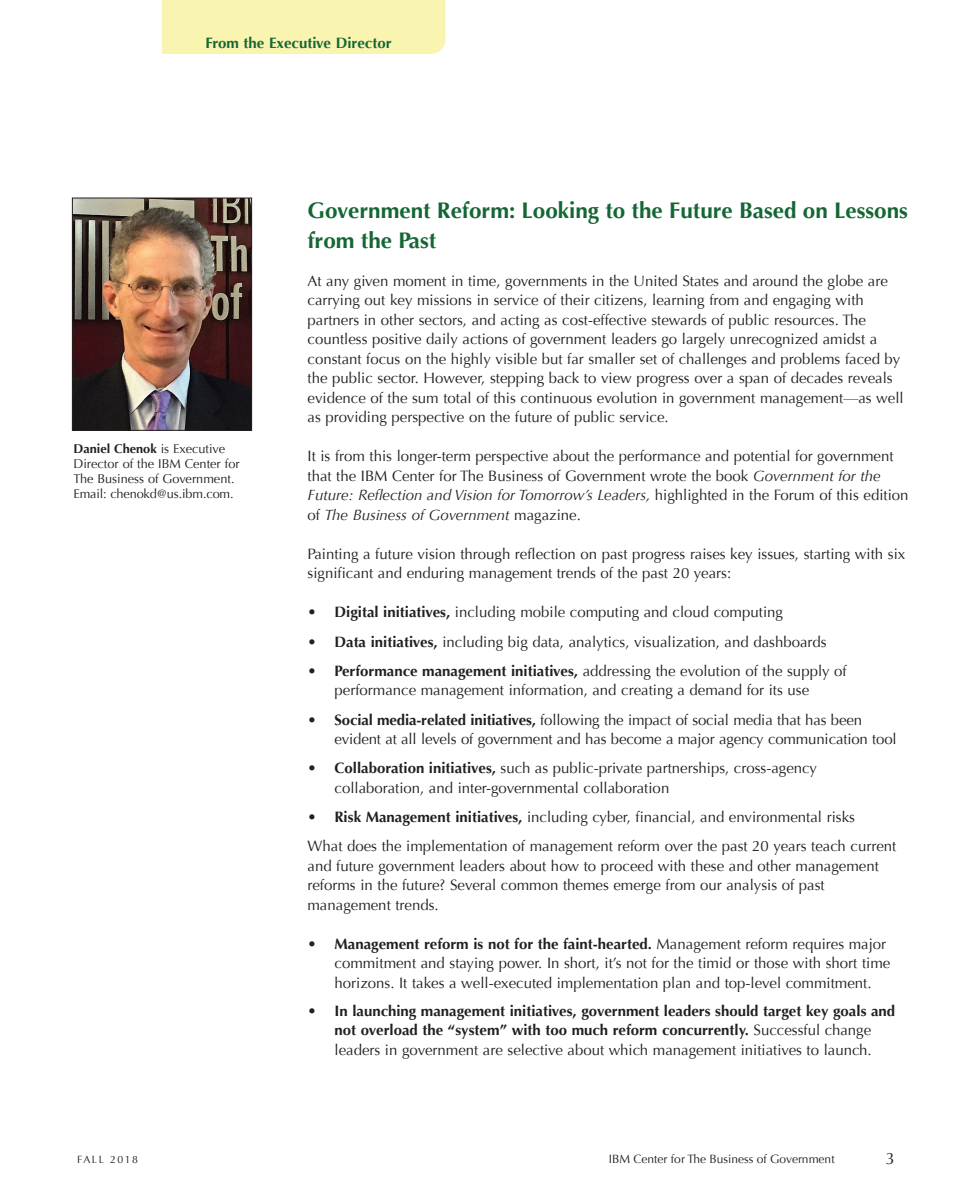
<style>
.page{position:relative;width:972px;height:1188px;background:#fff}
.page>*{position:absolute;margin:0;border:0;box-sizing:border-box;transform-origin:0 0}
.t1{font:700 22.5px/30px "Optima";color:#156635}
.t2{font:16.5px "Optima";color:#231f20}
.t3{font:15px/19.5px "Optima";color:#231f20}
.t4{font:700 15px/19.5px "Optima";color:#231f20;text-align:center}
.t5{font:700 15px "Optima";color:#156635}
.t6{font:12.75px/15px "Optima";color:#231f20}
.t7{font:12px "Optima";color:#231f20}
.t8{font:10.5px "Optima";letter-spacing:.15em;color:#231f20}
.s1{font-weight:700}
.s2{font-style:italic}
.s3{font-weight:400}
</style>
<div class="page">
<div style="left:162px;top:0;width:284px;height:54px;background:#f9f4af"></div>
<img style="left:74px;top:200px;width:176px;height:229px">
<div style="left:72px;top:198px;width:180px;height:233px;border:1px solid #231f20"></div>
<p class="t5" style="left:205px;top:34px;width:188px">From the Executive Director</p>
<p class="t6" style="left:74px;top:441px;width:168px"><span class="s1">Daniel Chenok</span> is Executive<br>Director of the IBM Center for<br>The Business of Government.<br>Email: chenokd@us.ibm.com.</p>
<h1 class="t1" style="left:308px;top:196px;width:602px">Government Reform: Looking to the Future Based on Lessons from the Past</h1>
<p class="t3" style="left:308px;top:271px;width:598px">At any given moment in time, governments in the United States and around the globe are carrying out key missions in service of their citizens, learning from and engaging with partners in other sectors, and acting as cost-effective stewards of public resources. The countless positive daily actions of government leaders go largely unrecognized amidst a constant focus on the highly visible but far smaller set of challenges and problems faced by the public sector. However, stepping back to view progress over a span of decades reveals evidence of the sum total of this continuous evolution in government management—as well as providing perspective on the future of public service.</p>
<p class="t3" style="left:308px;top:447px;width:603px">It is from this longer-term perspective about the performance and potential for government that the IBM Center for The Business of Government wrote the book <span class="s2">Government for the Future: Reflection and Vision for Tomorrow’s Leaders,</span> highlighted in the Forum of this edition of <span class="s2">The Business of Government</span> magazine.</p>
<p class="t3" style="left:308px;top:544px;width:599px">Painting a future vision through reflection on past progress raises key issues, starting with six significant and enduring management trends of the past 20 years:</p>
<p class="t3" style="left:308px;top:603px;width:477px">• <span class="s1">Digital initiatives,</span> including mobile computing and cloud computing</p>
<p class="t3" style="left:308px;top:632px;width:521px">• <span class="s1">Data initiatives,</span> including big data, analytics, visualization, and dashboards</p>
<p class="t3" style="left:334px;top:661px;width:514px;text-indent:-27px">• <span class="s1">Performance management initiatives,</span> addressing the evolution of the supply of performance management information, and creating a demand for its use</p>
<p class="t3" style="left:334px;top:710px;width:564px;text-indent:-27px">• <span class="s1">Social media-related initiatives,</span> following the impact of social media that has been evident at all levels of government and has become a major agency communication tool</p>
<p class="t3" style="left:334px;top:759px;width:484px;text-indent:-27px">• <span class="s1">Collaboration initiatives,</span> such as public-private partnerships, cross-agency collaboration, and inter-governmental collaboration</p>
<p class="t3" style="left:308px;top:803px;width:590px;line-height:29.2px">• <span class="s1">Risk Management initiatives,</span> including cyber, financial, and environmental risks<br>What does the implementation of management reform over the past 20 years teach current</p>
<p class="t3" style="left:308px;top:856px;width:573px">and future government leaders about how to proceed with these and other management reforms in the future? Several common themes emerge from our analysis of past management trends.</p>
<p class="t3" style="left:334px;top:934px;width:557px;text-indent:-27px">• <span class="s1">Management reform is not for the faint-hearted.</span> Management reform requires major commitment and staying power. In short, it’s not for the timid or those with short time horizons. It takes a well-executed implementation plan and top-level commitment.</p>
<p class="t4" style="left:308px;top:1001px;width:589px"><span class="s3">•</span> In launching management initiatives, government leaders should target key goals and not overload the “system” with too much reform concurrently. <span class="s3">Successful change<br>leaders in government are selective about which management initiatives to launch.</span></p>
<p class="t8" style="left:77px;top:1154px;width:63px">FALL 2018</p>
<p class="t7" style="left:609px;top:1152px;width:227px">IBM Center for The Business of Government</p>
<p class="t2" style="left:886px;top:1149px;width:11px">3</p>
</div>
